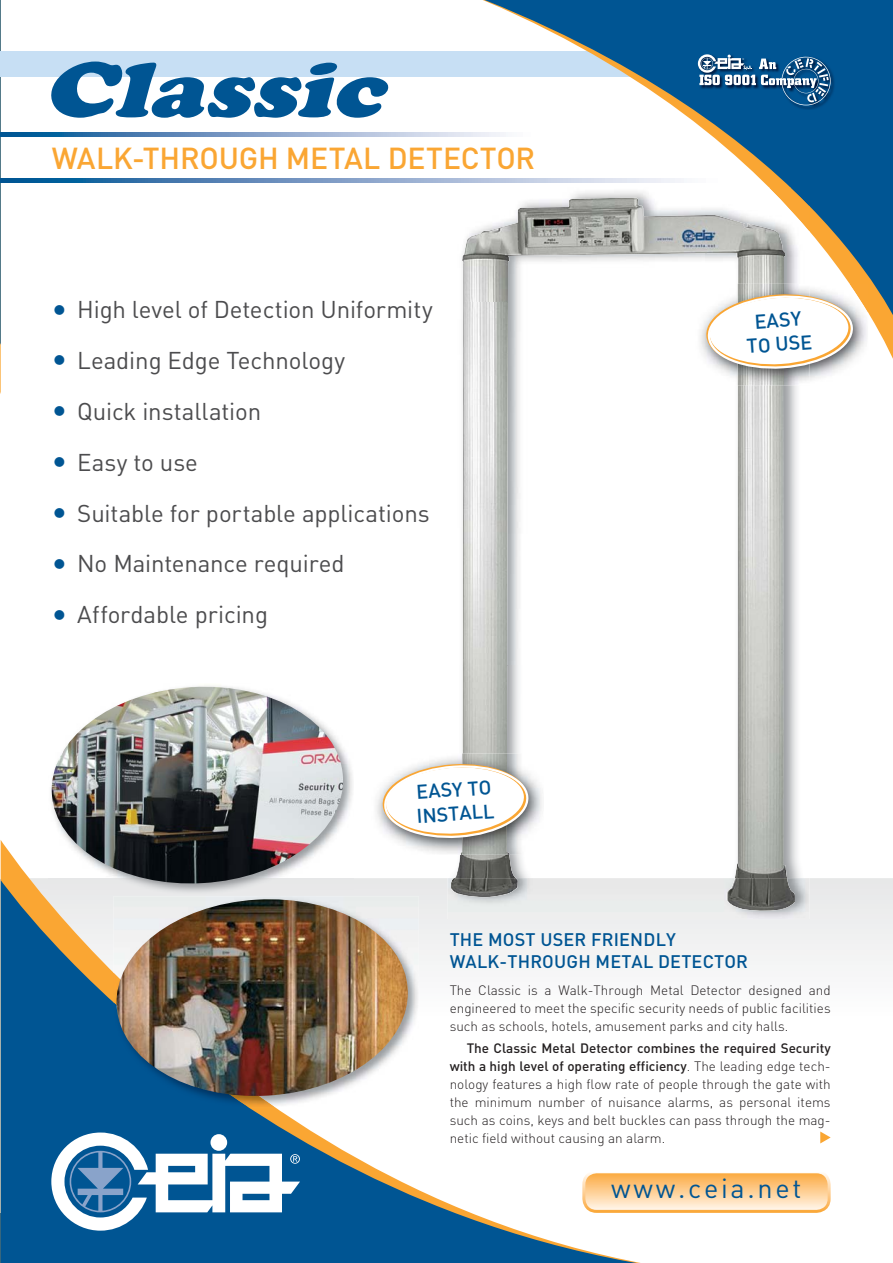
<style>
.page{position:relative;width:893px;height:1263px;background:#fff}
.page>*{position:absolute;margin:0;border:0;box-sizing:border-box;transform-origin:0 0}
.t1{font:500 30px "DIN";letter-spacing:-.005em;color:#faa633}
.t2{font:27px "DIN Alternate";letter-spacing:.1em;color:#005593}
.t3{font:24px "DIN Alternate";letter-spacing:-.005em;color:#4c4c4e}
.t4{font:500 19.8px/24.3px "DIN";color:#005593;text-align:center}
.t5{font:500 19.65px/24.2px "DIN";color:#005593}
.t6{font:500 18px/22.5px "DIN";letter-spacing:.01em;color:#005593}
.t7{font:300 13.5px/18px "DIN";color:#231f20;text-align:justify}
.s1{font-family:"DIN";font-weight:500;font-size:30px;color:#005593}
.s2{font-weight:500}
</style>
<div class="page">
<svg style="left:0;top:0;width:1px;height:394px"></svg>
<hr style="left:0;top:1212px;width:1px;height:51px;background:#005593">
<div style="left:1px;top:52px;width:696px;height:25px;background:#c7dff4"></div>
<svg style="left:449px;top:0;width:443px;height:345px"></svg>
<img style="left:697px;top:54px;width:137px;height:56px">
<svg style="left:697px;top:54px;width:133px;height:51px;background:#3a719d"></svg>
<svg style="left:1px;top:178px;width:718px;height:5px;background:#83a5c9"></svg>
<svg style="left:1px;top:132px;width:531px;height:5px;background:#83a5c9"></svg>
<svg style="left:1px;top:879px;width:891px;height:384px"></svg>
<svg style="left:51px;top:62px;width:337px;height:56px"></svg>
<img style="left:449px;top:188px;width:256px;height:565px">
<img style="left:705px;top:188px;width:104px;height:96px">
<img style="left:786px;top:385px;width:15px;height:493px">
<img style="left:769px;top:188px;width:40px;height:43px">
<img style="left:790px;top:188px;width:19px;height:18px">
<img style="left:447px;top:878px;width:362px;height:41px">
<img style="left:453px;top:197px;width:333px;height:106px">
<img style="left:460px;top:302px;width:49px;height:451px">
<img style="left:734px;top:385px;width:52px;height:493px">
<img style="left:455px;top:854px;width:62px;height:24px">
<img style="left:450px;top:878px;width:345px;height:32px">
<img style="left:49px;top:685px;width:305px;height:209px">
<img style="left:51px;top:686px;width:293px;height:198px">
<img style="left:113px;top:896px;width:305px;height:211px">
<img style="left:113px;top:1002px;width:135px;height:105px">
<img style="left:115px;top:898px;width:294px;height:199px">
<svg style="left:51px;top:1132px;width:249px;height:98px"></svg>
<img style="left:376px;top:753px;width:167px;height:101px">
<svg style="left:382px;top:763px;width:146px;height:76px"></svg>
<img style="left:695px;top:284px;width:172px;height:101px">
<img style="left:849px;top:284px;width:18px;height:29px">
<img style="left:737px;top:284px;width:46px;height:101px">
<svg style="left:706px;top:294px;width:146px;height:76px"></svg>
<svg style="left:819px;top:1131px;width:11px;height:12px"></svg>
<h1 class="t1" style="left:52px;top:147px;width:485px">WALK-THROUGH METAL DETECTOR</h1>
<h3 class="t3" style="left:52px;top:301px;width:382px"><span class="s1">•</span> High level of Detection Uniformity</h3>
<h3 class="t3" style="left:52px;top:352px;width:295px"><span class="s1">•</span> Leading Edge Technology</h3>
<h3 class="t3" style="left:52px;top:403px;width:211px"><span class="s1">•</span> Quick installation</h3>
<h3 class="t3" style="left:52px;top:453px;width:148px"><span class="s1">•</span> Easy to use</h3>
<h3 class="t3" style="left:52px;top:504px;width:379px"><span class="s1">•</span> Suitable for portable applications</h3>
<h3 class="t3" style="left:52px;top:555px;width:294px"><span class="s1">•</span> No Maintenance required</h3>
<h3 class="t3" style="left:52px;top:606px;width:218px"><span class="s1">•</span> Affordable pricing</h3>
<h3 class="t5" style="left:414px;top:782px;width:79px;rotate:-4deg">EASY TO<br>INSTALL</h3>
<h3 class="t4" style="left:744px;top:312px;width:67px;rotate:-4deg">EASY<br>TO USE</h3>
<h3 class="t6" style="left:449px;top:930px;width:300px">THE MOST USER FRIENDLY<br>WALK-THROUGH METAL DETECTOR</h3>
<p class="t7" style="left:449px;top:982px;width:382px">The Classic is a Walk-Through Metal Detector designed and engineered to meet the specific security needs of public facilities such as schools, hotels, amusement parks and city halls.</p>
<p class="t7" style="left:449px;top:1041px;width:382px;text-indent:17px"><span class="s2">The Classic Metal Detector combines the required Security with a high level of operating efficiency</span>. The leading edge tech&shy;nology features a high flow rate of people through the gate with the minimum number of nuisance alarms, as personal items such as coins, keys and belt buckles can pass through the mag&shy;netic field without causing an alarm.</p>
<h2 class="t2" style="left:611px;top:1179px;width:192px">www.ceia.net</h2>
</div>
